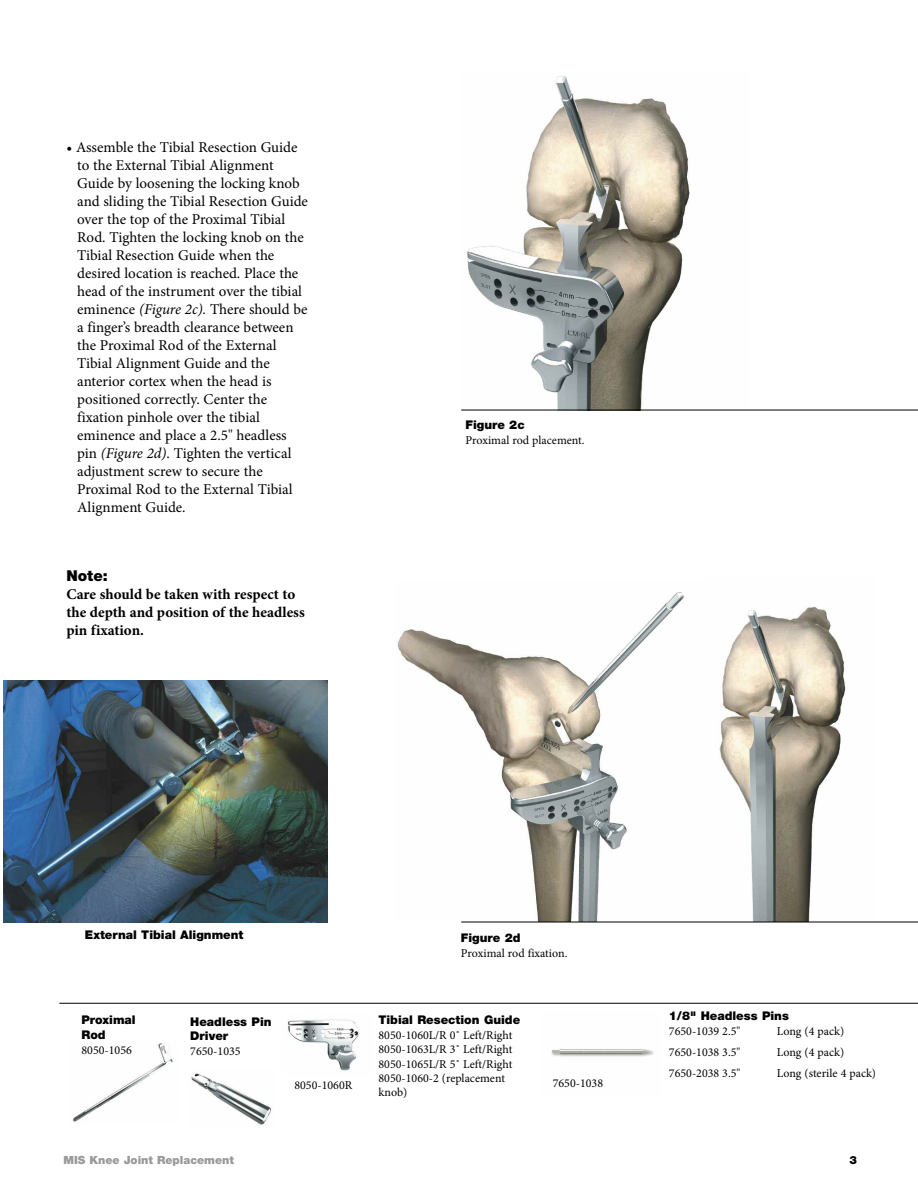
<style>
.page{position:relative;width:918px;height:1188px;background:#fff}
.page>*{position:absolute;margin:0;border:0;box-sizing:border-box;transform-origin:0 0}
.t1{font:15px/18px "Minion Pro";color:#000}
.t2{font:700 15px/18px "Minion Pro";color:#000}
.t3{font:900 15px "Helvetica Neue LT Pro";color:#000}
.t4{font:12px/14.4px "Minion Pro";color:#000}
.t5{font:900 12px/14.5px "Helvetica Neue LT Pro";color:#000}
.t6{font:900 11.25px "Helvetica Neue LT Pro";color:#999}
.t7{font:900 11.25px "Helvetica Neue LT Pro";color:#000}
.s1{font-style:italic}
</style>
<div class="page">
<img style="left:463px;top:76px;width:286px;height:334px">
<img style="left:3px;top:680px;width:325px;height:243px">
<hr style="left:59px;top:1003px;width:859px;height:1px;background:#000">
<img style="left:73px;top:1042px;width:100px;height:80px">
<img style="left:191px;top:1073px;width:81px;height:52px">
<img style="left:288px;top:1019px;width:71px;height:52px">
<img style="left:551px;top:1049px;width:103px;height:8px">
<img style="left:397px;top:592px;width:287px;height:329px">
<img style="left:706px;top:606px;width:169px;height:316px">
<hr style="left:461px;top:410px;width:457px;height:1px;background:#000">
<hr style="left:461px;top:922px;width:457px;height:1px;background:#000">
<p class="t1" style="left:77px;top:140px;width:232px;text-indent:-11px">• Assemble the Tibial Resection Guide to the External Tibial Alignment Guide by loosening the locking knob and sliding the Tibial Resection Guide over the top of the Proximal Tibial Rod. Tighten the locking knob on the Tibial Resection Guide when the desired location is reached. Place the head of the instrument over the tibial eminence <span class="s1">(Figure 2c).</span> There should be a finger’s breadth clearance between the Proximal Rod of the External Tibial Alignment Guide and the anterior cortex when the head is positioned correctly. Center the fixation pinhole over the tibial eminence and place a 2.5" headless pin <span class="s1">(Figure 2d)</span>. Tighten the vertical adjustment screw to secure the Proximal Rod to the External Tibial Alignment Guide.</p>
<p class="t3" style="left:66px;top:570px;width:43px">Note:</p>
<p class="t2" style="left:66px;top:587px;width:240px">Care should be taken with respect to the depth and position of the headless pin fixation.</p>
<p class="t5" style="left:466px;top:419px;width:61px">Figure 2c</p>
<p class="t4" style="left:466px;top:434px;width:121px">Proximal rod placement.</p>
<p class="t5" style="left:85px;top:928px;width:160px">External Tibial Alignment</p>
<p class="t5" style="left:461px;top:932px;width:61px">Figure 2d</p>
<p class="t4" style="left:461px;top:947px;width:108px">Proximal rod fixation.</p>
<p class="t5" style="left:82px;top:1014px;width:56px">Proximal<br>Rod</p>
<p class="t4" style="left:82px;top:1044px;width:52px">8050-1056</p>
<p class="t5" style="left:190px;top:1015px;width:83px">Headless Pin<br>Driver</p>
<p class="t4" style="left:190px;top:1045px;width:52px">7650-1035</p>
<p class="t5" style="left:379px;top:1014px;width:143px">Tibial Resection Guide</p>
<p class="t4" style="left:379px;top:1029px;width:135px">8050-1060L/R 0˚ Left/Right<br>8050-1063L/R 3˚ Left/Right<br>8050-1065L/R 5˚ Left/Right<br>8050-1060-2 (replacement knob)</p>
<p class="t4" style="left:294px;top:1079px;width:59px">8050-1060R</p>
<p class="t4" style="left:553px;top:1077px;width:52px">7650-1038</p>
<p class="t5" style="left:669px;top:1010px;width:121px">1/8" Headless Pins</p>
<p class="t4" style="left:669px;top:1025px;width:73px">7650-1039 2.5"</p>
<p class="t4" style="left:777px;top:1025px;width:69px">Long (4 pack)</p>
<p class="t4" style="left:669px;top:1046px;width:73px">7650-1038 3.5"</p>
<p class="t4" style="left:777px;top:1046px;width:69px">Long (4 pack)</p>
<p class="t4" style="left:669px;top:1067px;width:73px">7650-2038 3.5"</p>
<p class="t4" style="left:777px;top:1067px;width:101px">Long (sterile 4 pack)</p>
<p class="t6" style="left:63px;top:1156px;width:172px">MIS Knee Joint Replacement</p>
<p class="t7" style="left:850px;top:1156px;width:9px">3</p>
</div>
